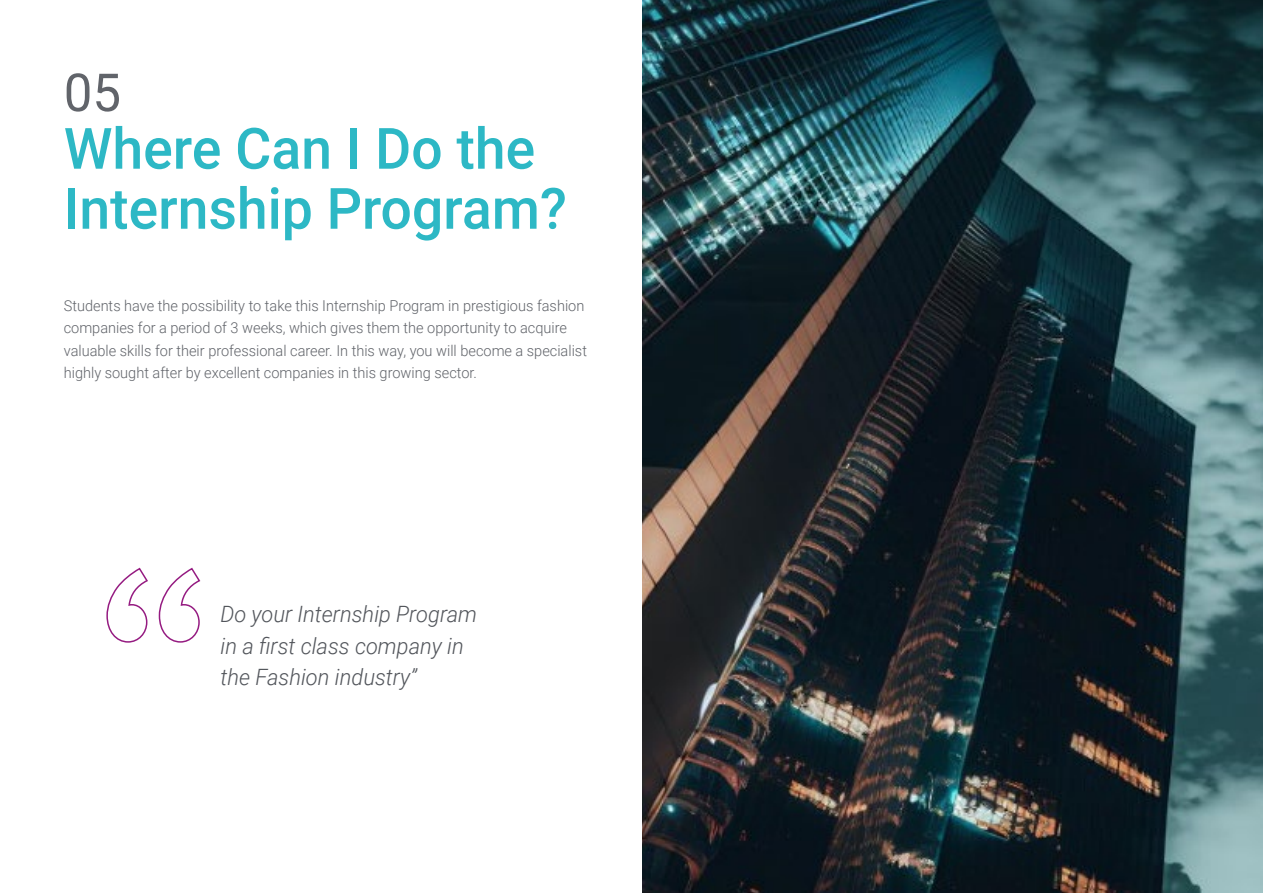
<style>
.page{position:relative;width:1263px;height:893px;background:#fff}
.page>*{position:absolute;margin:0;border:0;box-sizing:border-box;transform-origin:0 0}
.t1{font:500 57px/60px "Roboto";color:#2db8c5}
.t2{font:52.5px "Roboto";color:#61646a}
.t3{font:italic 300 22.5px/31.5px "Roboto";color:#52555b}
.t4{font:300 15px/22.5px "Roboto";color:#61646a}
</style>
<div class="page">
<svg style="left:106px;top:567px;width:95px;height:76px"></svg>
<img style="left:642px;top:0;width:621px;height:893px">
<h2 class="t2" style="left:64px;top:56px;width:59px">05</h2>
<h1 class="t1" style="left:64px;top:116px;width:504px">Where Can I Do the<br>Internship Program?</h1>
<p class="t4" style="left:64px;top:293px;width:525px">Students have the possibility to take this Internship Program in prestigious fashion companies for a period of 3 weeks, which gives them the opportunity to acquire valuable skills for their professional career. In this way, you will become a specialist highly sought after by excellent companies in this growing sector.</p>
<h3 class="t3" style="left:221px;top:598px;width:258px">Do your Internship Program in a first class company in the Fashion industry”</h3>
</div>
